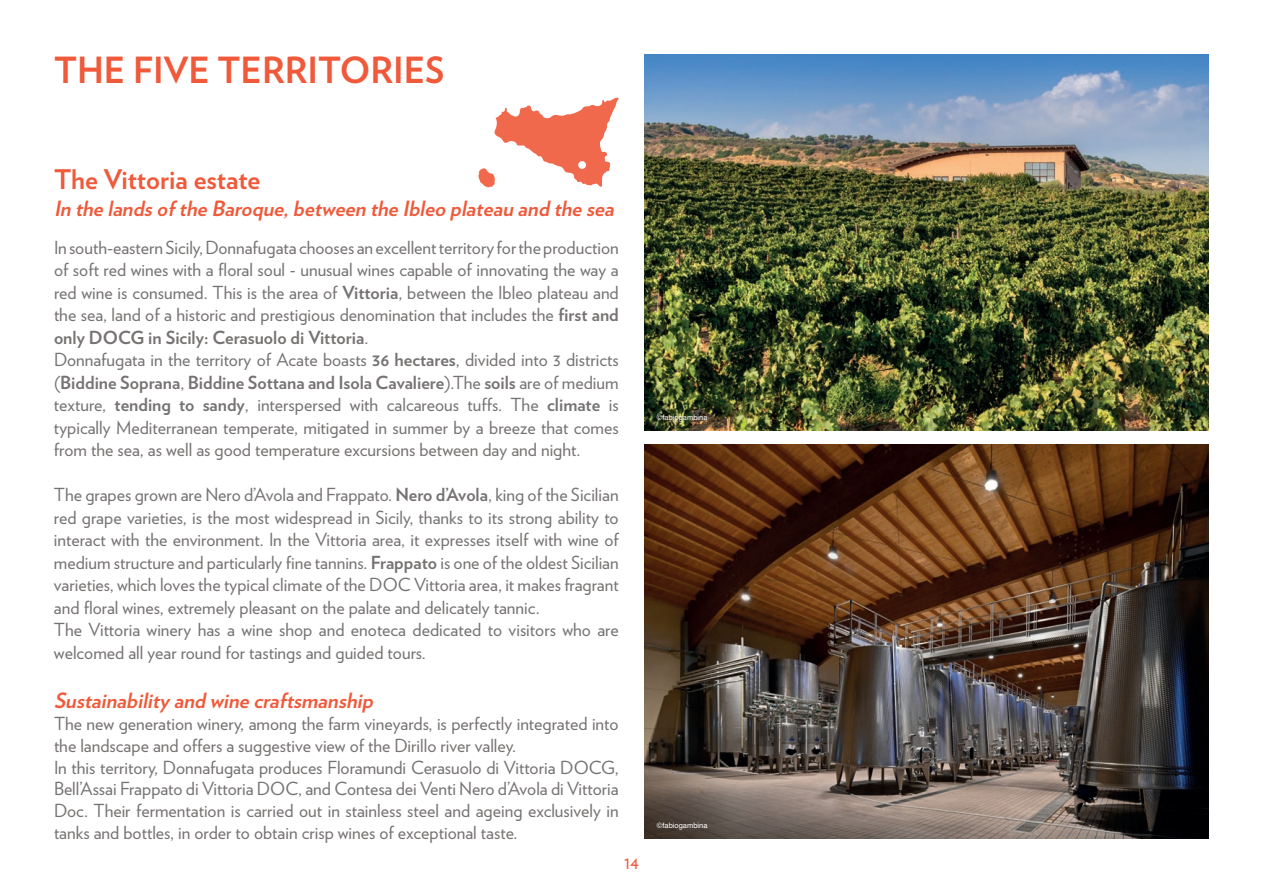
<style>
.page{position:relative;width:1263px;height:893px;background:#fff}
.page>*{position:absolute;margin:0;border:0;box-sizing:border-box;transform-origin:0 0}
.t1{font:700 36px "Verlag";color:#f05939}
.t2{font:700 27px "Verlag";color:#f05939}
.t3{font:italic 700 21px "Verlag";color:#f05939}
.t4{font:18px/22.5px "Verlag";color:#767372}
.t5{font:18px "Verlag";color:#f05939}
.t6{font:7.5px "Helvetica";color:#fff}
.t7{font:4.5px "Helvetica";color:#fff}
.s1{font-weight:700}
</style>
<div class="page">
<img style="left:644px;top:445px;width:565px;height:394px">
<img style="left:644px;top:54px;width:565px;height:376px">
<svg style="left:478px;top:97px;width:141px;height:90px"></svg>
<div style="left:578px;top:161px;width:8px;height:8px;background:#fff;border-radius:50%"></div>
<h1 class="t1" style="left:54px;top:42px;width:392px">THE FIVE TERRITORIES</h1>
<h2 class="t2" style="left:54px;top:158px;width:208px">The Vittoria estate</h2>
<p class="t3" style="left:54px;top:192px;width:567px">In thelandsoftheBaroque,between theIbleo plateau and thesea</p>
<p class="t4" style="left:54px;top:235px;width:566px">In south-eastern Sicily, Donnafugata chooses an excellent territory for the production of soft red wines with a floral soul - unusual wines capable of innovating the way a red wine is consumed. This is the area of <span class="s1">Vittoria</span>, between the Ibleo plateau and the sea, land of a historic and prestigious denomination that includes the <span class="s1">first and only DOCG in Sicily: Cerasuolo di Vittoria</span>.<br>Donnafugata in the territory of Acate boasts <span class="s1">36 hectares</span>, divided into 3 districts (<span class="s1">Biddine Soprana</span>, <span class="s1">Biddine Sottana and Isola Cavaliere</span>).The <span class="s1">soils</span> are of medium texture, <span class="s1">tending to sandy</span>, interspersed with calcareous tuffs. The <span class="s1">climate</span> is typically Mediterranean temperate, mitigated in summer by a breeze that comes from the sea, as well as good temperature excursions between day and night.</p>
<p class="t4" style="left:54px;top:483px;width:566px">The grapes grown are Nero d’Avola and Frappato. <span class="s1">Nero d’Avola</span>, king of the Sicilian red grape varieties, is the most widespread in Sicily, thanks to its strong ability to interact with the environment. In the Vittoria area, it expresses itself with wine of medium structure and particularly fine tannins. <span class="s1">Frappato</span> is one of the oldest Sicilian varieties, which loves the typical climate of the DOC Vittoria area, it makes fragrant and floral wines, extremely pleasant on the palate and delicately tannic.<br>The Vittoria winery has a wine shop and enoteca dedicated to visitors who are welcomed all year round for tastings and guided tours.</p>
<p class="t3" style="left:54px;top:684px;width:326px">Sustainabilityand winecraftsmanship</p>
<p class="t4" style="left:54px;top:712px;width:566px;line-height:21.8px">The new generation winery, among the farm vineyards, is perfectly integrated into the landscape and offers a suggestive view of the Dirillo river valley.<br>In this territory, Donnafugata produces Floramundi Cerasuolo di Vittoria DOCG, Bell’Assai Frappato di Vittoria DOC, and Contesa dei Venti Nero d’Avola di Vittoria Doc. Their fermentation is carried out in stainless steel and ageing exclusively in tanks and bottles, in order to obtain crisp wines of exceptional taste.</p>
<p class="t5" style="left:624px;top:849px;width:16px">14</p>
<p class="t6" style="left:657px;top:411px;width:52px">©fabiogambina</p>
<p class="t6" style="left:657px;top:820px;width:52px">©fabiogambina</p>
<p class="t7" style="left:654px;top:825px;width:32px">©fabiogambina</p>
</div>
